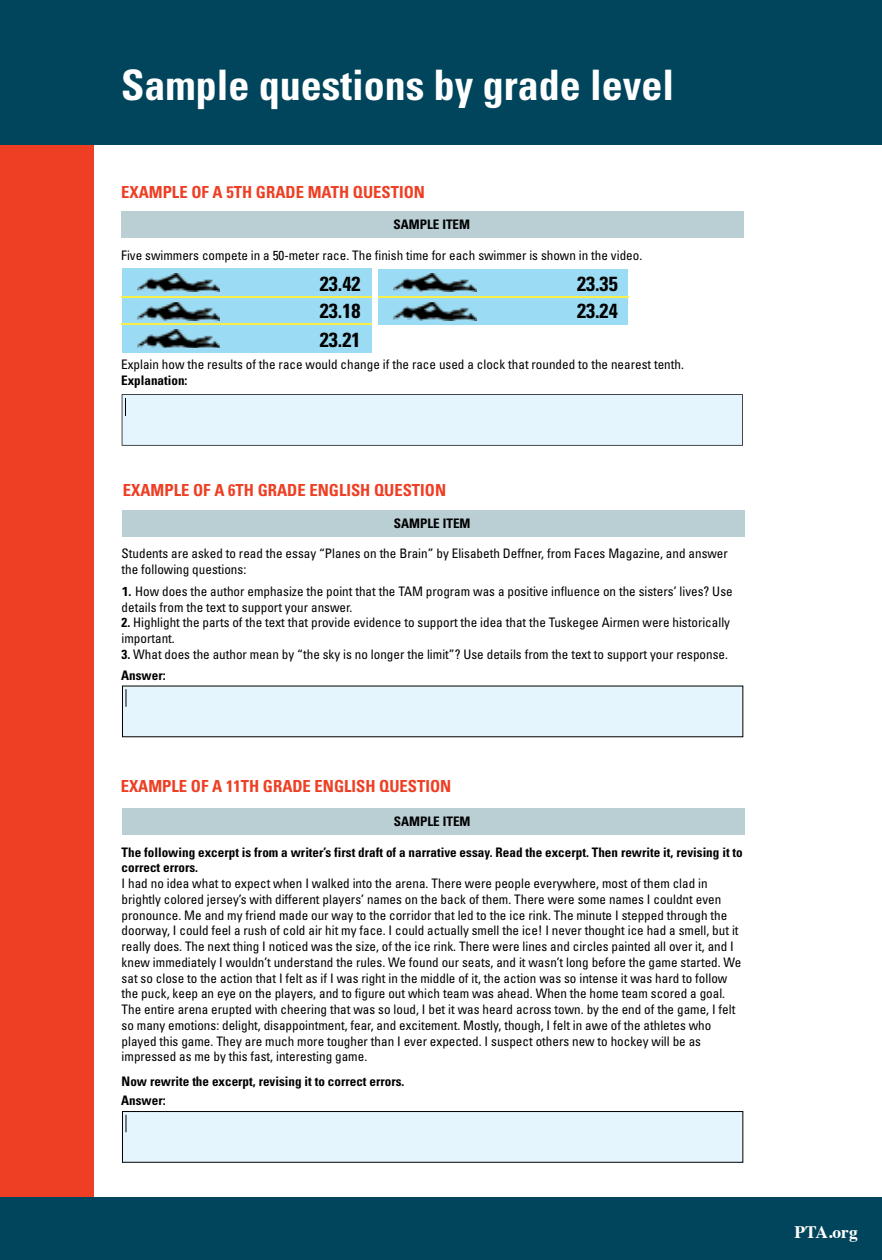
<style>
.page{position:relative;width:882px;height:1260px;background:#fff}
.page>*{position:absolute;margin:0;border:0;box-sizing:border-box;transform-origin:0 0}
.t1{font:700 condensed 42px "Univers LT Std";color:#fff}
.t2{font:700 condensed 20.3px/27.5px "Univers";color:#000}
.t3{font:700 17.5px "Times";color:#fff}
.t4{font:700 condensed 16.62px "Univers LT Std";color:#ee3f24}
.t5{font:condensed 13.12px/15.8px "Univers";color:#000}
.t6{font:700 condensed 13.12px/15.8px "Univers";color:#000}
.s1{font-weight:700;font-stretch:normal}
.s2{font-weight:700}
</style>
<div class="page">
<div style="left:0;top:113px;width:94px;height:1084px;background:#ee3f24"></div>
<div style="left:0;top:0;width:882px;height:144px;background:#01455c"></div>
<div style="left:0;top:1197px;width:882px;height:63px;background:#01455c"></div>
<div style="left:122px;top:269px;width:250px;height:84px;background:#9bdbf3"></div>
<div style="left:121px;top:212px;width:623px;height:26px;background:#bacfd4"></div>
<div style="left:122px;top:394px;width:621px;height:52px;background:#e4f5fd"></div>
<img style="left:137px;top:273px;width:83px;height:18px">
<img style="left:137px;top:302px;width:83px;height:18px">
<img style="left:137px;top:330px;width:83px;height:18px">
<hr style="left:122px;top:297px;width:250px;height:1px;background:#faee49">
<hr style="left:122px;top:323px;width:250px;height:2px;background:#faee49">
<div style="left:378px;top:269px;width:250px;height:56px;background:#9bdbf3"></div>
<img style="left:394px;top:273px;width:82px;height:18px">
<img style="left:394px;top:302px;width:82px;height:18px">
<hr style="left:378px;top:297px;width:250px;height:1px;background:#faee49">
<div style="left:122px;top:510px;width:623px;height:26px;background:#bacfd4"></div>
<div style="left:122px;top:686px;width:621px;height:51px;background:#e4f5fd"></div>
<svg style="left:126px;top:689px;width:1px;height:18px"></svg>
<div style="left:122px;top:809px;width:623px;height:26px;background:#bacfd4"></div>
<div style="left:122px;top:1111px;width:621px;height:52px;background:#e4f5fd;border:1px solid #000"></div>
<svg style="left:126px;top:1115px;width:1px;height:17px"></svg>
<h1 class="t1" style="left:121px;top:59px;width:554px">Sample questions by grade level</h1>
<p class="t4" style="left:121px;top:182px;width:305px">EXAMPLE OF A 5TH GRADE MATH QUESTION</p>
<p class="t6" style="left:394px;top:216px;width:78px">SAMPLE ITEM</p>
<p class="t5" style="left:121px;top:247px;width:523px">Five swimmers compete in a 50-meter race. The finish time for each swimmer is shown in the video.</p>
<h2 class="t2" style="left:320px;top:269px;width:42px">23.42<br>23.18</h2>
<h2 class="t2" style="left:577px;top:269px;width:42px">23.35<br>23.24</h2>
<h2 class="t2" style="left:320px;top:326px;width:42px">23.21</h2>
<p class="t5" style="left:121px;top:357px;width:564px">Explain how the results of the race would change if the race used a clock that rounded to the nearest tenth.</p>
<p class="t6" style="left:121px;top:372px;width:68px">Explanation:</p>
<p class="t4" style="left:123px;top:480px;width:325px">EXAMPLE OF A 6TH GRADE ENGLISH QUESTION</p>
<p class="t6" style="left:394px;top:515px;width:78px">SAMPLE ITEM</p>
<p class="t5" style="left:122px;top:545px;width:608px">Students are asked to read the essay “Planes on the Brain” by Elisabeth Deffner, from Faces Magazine, and answer the following questions:</p>
<p class="t5" style="left:122px;top:583px;width:613px"><span class="s1">1.</span> How does the author emphasize the point that the TAM program was a positive influence on the sisters’ lives? Use details from the text to support your answer.</p>
<p class="t5" style="left:122px;top:614px;width:610px"><span class="s2">2.</span> Highlight the parts of the text that provide evidence to support the idea that the Tuskegee Airmen were historically important.</p>
<p class="t5" style="left:121px;top:643px;width:608px;line-height:21.2px"><span class="s2">3.</span> What does the author mean by “the sky is no longer the limit”? Use details from the text to support your response.<br><span class="s2">Answer:</span></p>
<p class="t4" style="left:121px;top:776px;width:332px">EXAMPLE OF A 11TH GRADE ENGLISH QUESTION</p>
<p class="t6" style="left:394px;top:814px;width:78px">SAMPLE ITEM</p>
<p class="t6" style="left:122px;top:844px;width:623px">The following excerpt is from a writer’s first draft of a narrative essay. Read the excerpt. Then rewrite it, revising it to correct errors.</p>
<p class="t5" style="left:122px;top:875px;width:621px">I had no idea what to expect when I walked into the arena. There were people everywhere, most of them clad in brightly colored jersey’s with different players’ names on the back of them. There were some names I couldnt even pronounce. Me and my friend made our way to the corridor that led to the ice rink. The minute I stepped through the doorway, I could feel a rush of cold air hit my face. I could actually smell the ice! I never thought ice had a smell, but it really does. The next thing I noticed was the size, of the ice rink. There were lines and circles painted all over it, and I knew immediately I wouldn’t understand the rules. We found our seats, and it wasn’t long before the game started. We sat so close to the action that I felt as if I was right in the middle of it, the action was so intense it was hard to follow the puck, keep an eye on the players, and to figure out which team was ahead. When the home team scored a goal.<br>The entire arena erupted with cheering that was so loud, I bet it was heard across town. by the end of the game, I felt so many emotions: delight, disappointment, fear, and excitement. Mostly, though, I felt in awe of the athletes who played this game. They are much more tougher than I ever expected. I suspect others new to hockey will be as impressed as me by this fast, interesting game.</p>
<p class="t6" style="left:121px;top:1093px;width:46px">Answer:</p>
<p class="t6" style="left:122px;top:1073px;width:284px">Now rewrite the excerpt, revising it to correct errors.</p>
<h3 class="t3" style="left:794px;top:1225px;width:65px">PTA.org</h3>
</div>
